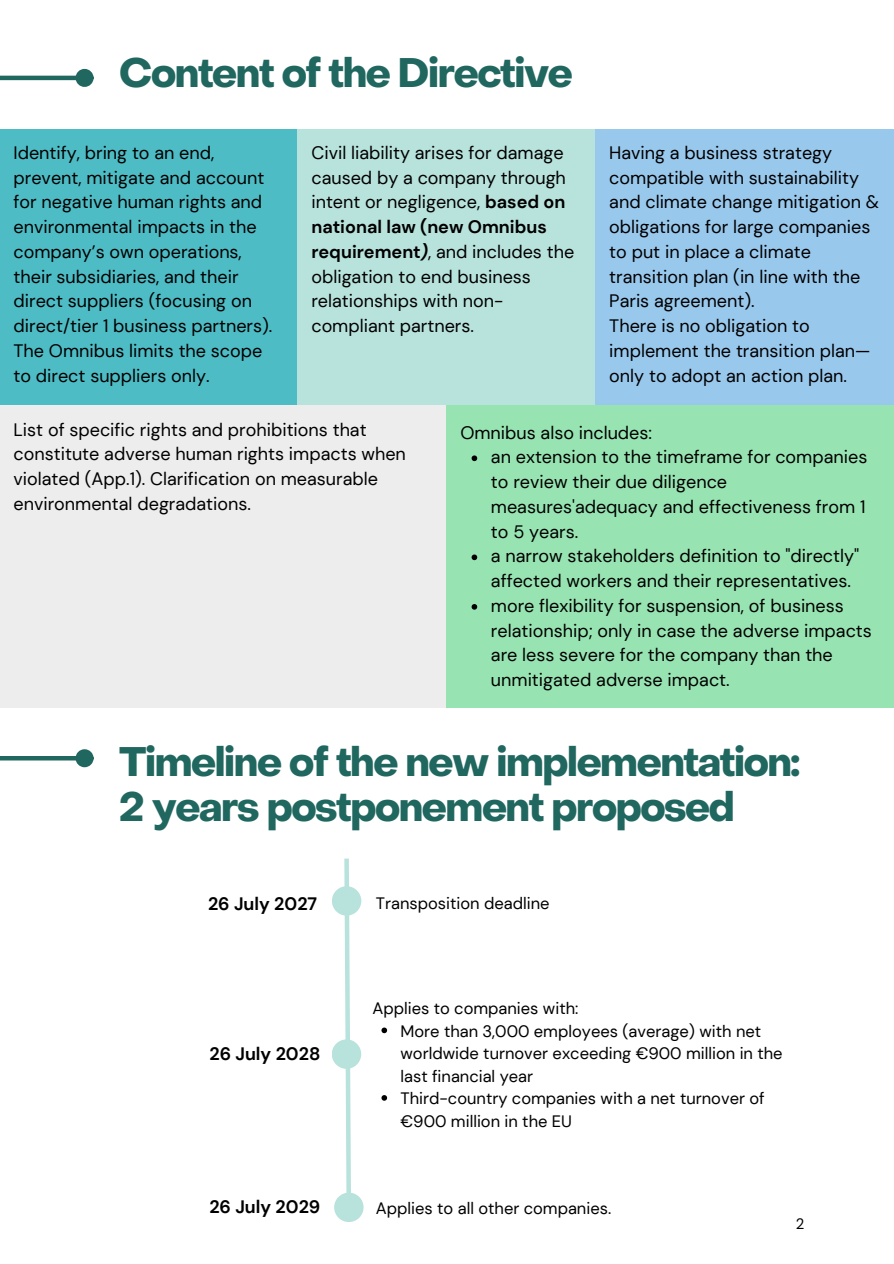
<style>
.page{position:relative;width:894px;height:1264px;background:#fff}
.page>*{position:absolute;margin:0;border:0;box-sizing:border-box;transform-origin:0 0}
.t1{font:700 40.5px/45px "Object Sans";letter-spacing:-.035em;color:#20675f}
.t2{font:18px/24.8px "DM Sans";color:#000}
.t3{font:700 18px "DM Sans";color:#000}
.t4{font:16.5px/22.5px "DM Sans";color:#000}
.t5{font:15px "DM Sans";color:#000}
.s1{font-weight:700}
.s2{font-weight:700;font-style:italic}
</style>
<div class="page">
<hr style="left:0;top:76px;width:77px;height:4px;background:#20675f">
<div style="left:78px;top:71px;width:13px;height:14px;background:#20675f;border-radius:50%"></div>
<div style="left:76px;top:69px;width:18px;height:18px;border:4px solid #20675f;border-radius:50%"></div>
<div style="left:0;top:129px;width:298px;height:277px;background:#4dbcc5"></div>
<div style="left:297px;top:129px;width:299px;height:277px;background:#b8e2dc"></div>
<div style="left:595px;top:129px;width:298px;height:277px;background:#99c8ed"></div>
<div style="left:0;top:406px;width:447px;height:301px;background:#ededed"></div>
<div style="left:446px;top:406px;width:447px;height:301px;background:#97e4b2"></div>
<svg style="left:471px;top:455px;width:6px;height:6px"></svg>
<svg style="left:471px;top:554px;width:6px;height:6px"></svg>
<svg style="left:471px;top:604px;width:6px;height:5px"></svg>
<svg style="left:342px;top:858px;width:11px;height:364px"></svg>
<div style="left:332px;top:886px;width:29px;height:29px;background:#b8e2dc;border-radius:50%"></div>
<svg style="left:381px;top:1027px;width:6px;height:6px"></svg>
<svg style="left:381px;top:1095px;width:6px;height:5px"></svg>
<div style="left:332px;top:1039px;width:29px;height:29px;background:#b8e2dc;border-radius:50%"></div>
<div style="left:334px;top:1192px;width:29px;height:29px;background:#b8e2dc;border-radius:50%"></div>
<hr style="left:0;top:756px;width:77px;height:4px;background:#20675f">
<div style="left:78px;top:751px;width:13px;height:14px;background:#20675f;border-radius:50%"></div>
<div style="left:76px;top:749px;width:18px;height:18px;border:4px solid #20675f;border-radius:50%"></div>
<p class="t1" style="left:119px;top:54px;width:455px">Content of the Directive</p>
<p class="t2" style="left:14px;top:140px;width:260px">Identify, bring to an end, prevent, mitigate and account for negative human rights and environmental impacts in the company’s own operations, their subsidiaries, and their direct suppliers (focusing on direct/tier 1 business partners).</p>
<h1 class="t2" style="left:14px;top:338px;width:250px">The Omnibus limits the scope to direct suppliers only.</h1>
<p class="t2" style="left:311px;top:140px;width:264px">Civil liability arises for damage caused by a company through intent or negligence, <span class="s1">based on national law (new Omnibus requirement</span><span class="s2">)</span>, and includes the obligation to end business relationships with non&shy;compliant partners.</p>
<p class="t2" style="left:609px;top:140px;width:271px">Having a business strategy compatible with sustainability and climate change mitigation &amp; obligations for large companies to put in place a climate transition plan (in line with the<br>Paris agreement).</p>
<p class="t2" style="left:609px;top:313px;width:263px">There is no obligation to implement the transition plan— only to adopt an action plan.</p>
<p class="t2" style="left:14px;top:417px;width:394px">List of specific rights and prohibitions that constitute adverse human rights impacts when violated (App.1). Clarification on measurable environmental degradations.</p>
<p class="t2" style="left:460px;top:420px;width:193px">Omnibus also includes:</p>
<p class="t2" style="left:491px;top:445px;width:378px">an extension to the timeframe for companies to review their due diligence measures'adequacy and effectiveness from 1 to 5 years.</p>
<p class="t2" style="left:491px;top:544px;width:370px">a narrow stakeholders definition to "directly" affected workers and their representatives.</p>
<p class="t2" style="left:491px;top:593px;width:382px">more flexibility for suspension, of business relationship; only in case the adverse impacts are less severe for the company than the unmitigated adverse impact.</p>
<p class="t1" style="left:119px;top:743px;width:682px">Timeline of the new implementation:<br>2 years postponement proposed</p>
<h2 class="t3" style="left:208px;top:891px;width:111px">26 July 2027</h2>
<h1 class="t4" style="left:376px;top:891px;width:175px">Transposition deadline</h1>
<h2 class="t3" style="left:209px;top:1041px;width:112px">26 July 2028</h2>
<h2 class="t4" style="left:372px;top:997px;width:207px">Applies to companies with:</h2>
<p class="t4" style="left:400px;top:1019px;width:383px">More than 3,000 employees (average) with net worldwide turnover exceeding €900 million in the last financial year</p>
<p class="t4" style="left:400px;top:1087px;width:365px">Third-country companies with a net turnover of €900 million in the EU</p>
<p class="t3" style="left:209px;top:1195px;width:112px">26 July 2029</p>
<p class="t4" style="left:376px;top:1196px;width:237px">Applies to all other companies.</p>
<p class="t5" style="left:795px;top:1214px;width:10px">2</p>
</div>
